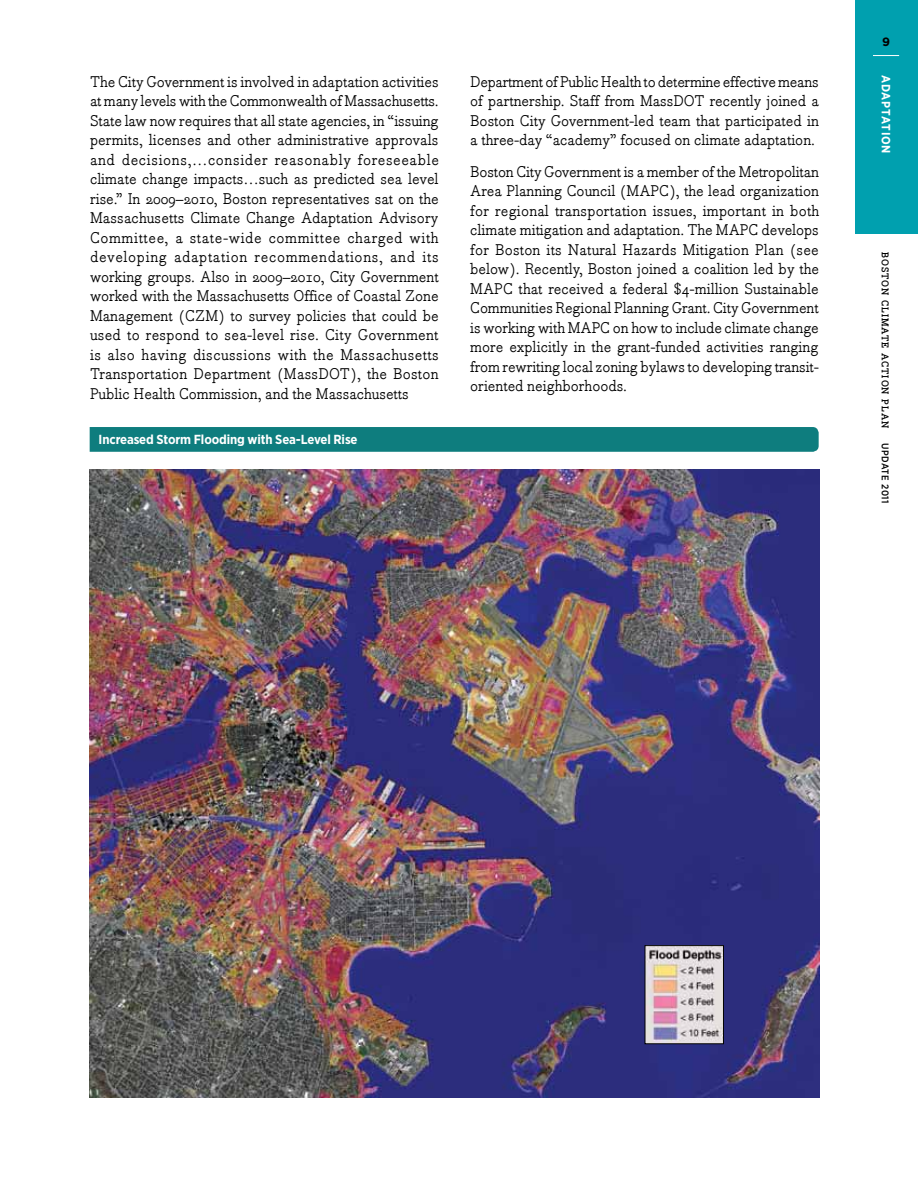
<style>
.page{position:relative;width:918px;height:1188px;background:#fff}
.page>*{position:absolute;margin:0;border:0;box-sizing:border-box;transform-origin:0 0}
.t1{font:15.3px/19.5px "Bodoni Egyptian";letter-spacing:-.005em;color:#000;text-align:justify}
.t2{font:700 13.2px "Gotham Narrow";letter-spacing:-.01em;color:#fff}
.t3{font:700 12px "Gotham Narrow";color:#fff}
.t4{font:700 12px "Gotham";color:#000}
.t5{font:700 9.75px "Bodoni Egyptian";letter-spacing:.1em;color:#000}
.t6{font:500 9.75px "Gotham Narrow";letter-spacing:.05em;color:#000}
</style>
<div class="page">
<div style="left:855px;top:0;width:63px;height:234px;background:#00a0af"></div>
<svg style="left:873px;top:55px;width:26px;height:1px"></svg>
<div style="left:90px;top:427px;width:729px;height:25px;background:#0e7d7e"></div>
<img style="left:90px;top:469px;width:729px;height:629px">
<img style="left:647px;top:947px;width:75px;height:95px">
<div style="left:645px;top:945px;width:79px;height:99px;border:1px solid #000"></div>
<p class="t1" style="left:90px;top:72px;width:350px">The City Government is involved in adaptation activities at many levels with the Commonwealth of Massachusetts.<br>State law now requires that all state agencies, in “issuing permits, licenses and other administrative approvals and decisions,…consider reasonably foreseeable climate change impacts…such as predicted sea level rise.” In 2009–2010, Boston representatives sat on the Massachusetts Climate Change Adaptation Advisory Committee, a state-wide committee charged with developing adaptation recommendations, and its working groups. Also in 2009–2010, City Government worked with the Massachusetts Office of Coastal Zone Management (CZM) to survey policies that could be used to respond to sea-level rise. City Government is also having discussions with the Massachusetts Transportation Department (MassDOT), the Boston Public Health Commission, and the Massachusetts</p>
<p class="t1" style="left:470px;top:72px;width:350px">Department of Public Health to determine effective means of partnership. Staff from MassDOT recently joined a Boston City Government-led team that participated in a three-day “academy” focused on climate adaptation.</p>
<p class="t1" style="left:470px;top:162px;width:351px">Boston City Government is a member of the Metropolitan Area Planning Council (MAPC), the lead organization for regional transportation issues, important in both climate mitigation and adaptation. The MAPC develops for Boston its Natural Hazards Mitigation Plan (see below). Recently, Boston joined a coalition led by the MAPC that received a federal $4-million Sustainable Communities Regional Planning Grant. City Government is working with MAPC on how to include climate change more explicitly in the grant-funded activities ranging from rewriting local zoning bylaws to developing transit&shy;oriented neighborhoods.</p>
<p class="t2" style="left:99px;top:431px;width:260px">Increased Storm Flooding with Sea-Level Rise</p>
<p class="t4" style="left:882px;top:34px;width:9px">9</p>
<p class="t3" style="left:894px;top:75px;width:79px;rotate:90deg">adaptation</p>
<p class="t5" style="left:891px;top:252px;width:178px;rotate:90deg">BOSTON CLIMATE ACTION PLAN</p>
<p class="t6" style="left:891px;top:443px;width:62px;rotate:90deg">UPDATE 2011</p>
</div>
